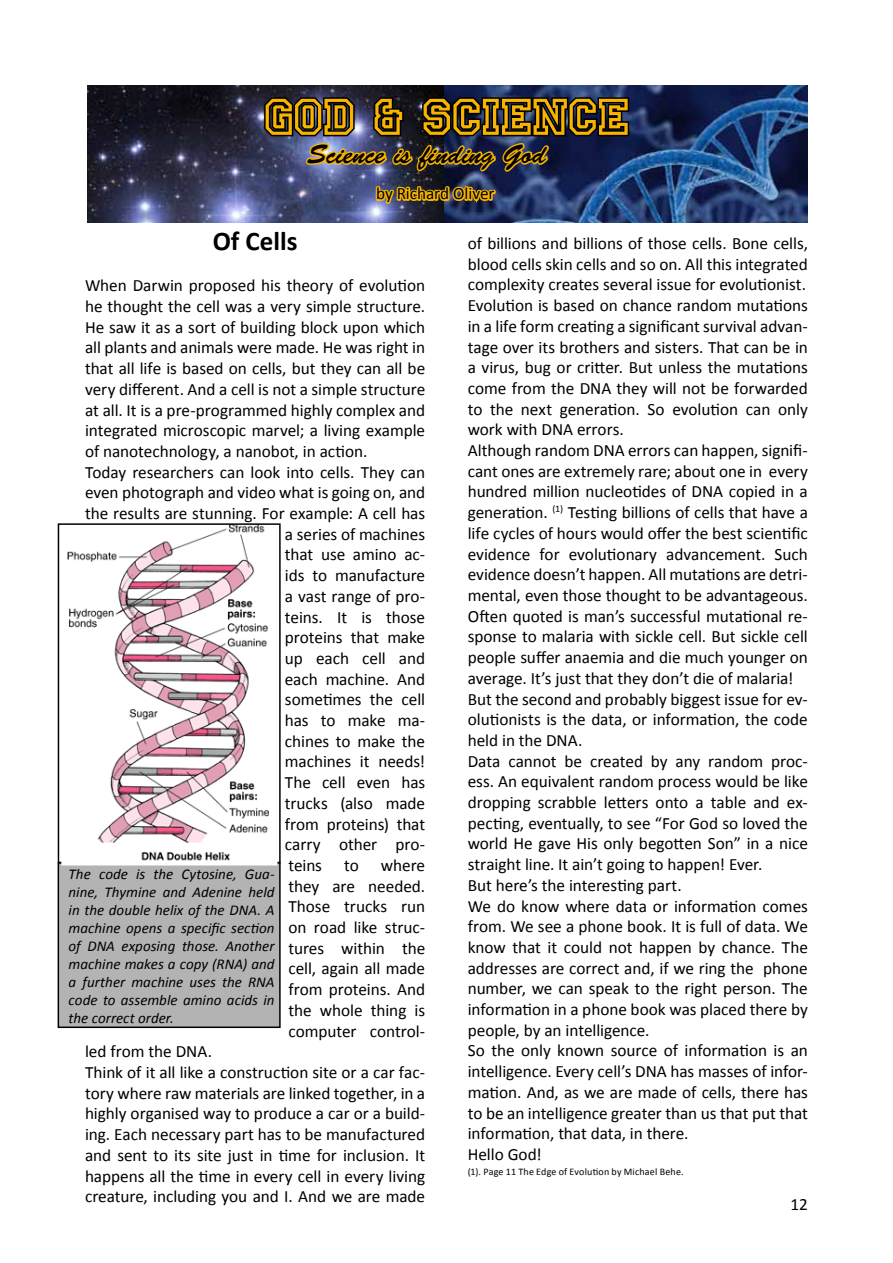
<style>
.page{position:relative;width:893px;height:1263px;background:#fff}
.page>*{position:absolute;margin:0;border:0;box-sizing:border-box;transform-origin:0 0}
.t1{font:54px "Princetown LET";color:#f9b400}
.t2{font:27px "Brush Script Std";color:#000}
.t3{font:700 27px "Calibri";color:#000}
.t4{font:17.25px/20.7px "Calibri";letter-spacing:-.005em;color:#000}
.t5{font:italic 15px/18px "Calibri";color:#000;text-align:justify}
.t6{font:10.05px "Calibri";letter-spacing:.015em;color:#000}
</style>
<div class="page">
<img style="left:67px;top:526px;width:201px;height:334px">
<div style="left:58px;top:523px;width:223px;height:340px;border:2px solid #000006"></div>
<img style="left:87px;top:85px;width:721px;height:138px">
<img style="left:263px;top:85px;width:368px;height:138px">
<div style="left:58px;top:862px;width:223px;height:166px;background:#b3b3b3;border:2px solid #000"></div>
<hr style="left:61px;top:861px;width:216px;height:4px;background:#fff">
<h1 class="t1" style="left:264px;top:85px;width:366px">GOD &amp; SCIENCE</h1>
<h2 class="t2" style="left:307px;top:139px;width:241px">Science is finding God</h2>
<p class="t4" style="left:376px;top:182px;width:120px">by Richard Oliver</p>
<h2 class="t3" style="left:213px;top:224px;width:86px">Of Cells</h2>
<p class="t4" style="left:85px;top:274px;width:342px">When Darwin proposed his theory of evolution</p>
<p class="t4" style="left:85px;top:295px;width:342px">he thought the cell was a very simple structure.</p>
<p class="t4" style="left:85px;top:316px;width:342px">He saw it as a sort of building block upon which</p>
<p class="t4" style="left:85px;top:336px;width:342px">all plants and animals were made. He was right in</p>
<p class="t4" style="left:85px;top:357px;width:342px">that all life is based on cells, but they can all be</p>
<p class="t4" style="left:85px;top:378px;width:342px">very different. And a cell is not a simple structure</p>
<p class="t4" style="left:85px;top:399px;width:342px">at all. It is a pre-programmed highly complex and</p>
<p class="t4" style="left:85px;top:419px;width:342px">integrated microscopic marvel; a living example</p>
<p class="t4" style="left:85px;top:440px;width:284px">of nanotechnology, a nanobot, in action.</p>
<p class="t4" style="left:85px;top:461px;width:342px">Today researchers can look into cells. They can</p>
<p class="t4" style="left:85px;top:481px;width:342px">even photograph and video what is going on, and</p>
<p class="t4" style="left:85px;top:502px;width:342px">the results are stunning. For example: A cell has</p>
<p class="t4" style="left:285px;top:523px;width:142px">a series of machines</p>
<p class="t4" style="left:285px;top:543px;width:142px">that use amino ac-</p>
<p class="t4" style="left:285px;top:564px;width:142px">ids to manufacture</p>
<p class="t4" style="left:285px;top:585px;width:142px">a vast range of pro-</p>
<p class="t4" style="left:285px;top:606px;width:142px">teins. It is those</p>
<p class="t4" style="left:285px;top:626px;width:142px">proteins that make</p>
<p class="t4" style="left:285px;top:647px;width:142px">up each cell and</p>
<p class="t4" style="left:285px;top:668px;width:142px">each machine. And</p>
<p class="t4" style="left:285px;top:688px;width:142px">sometimes the cell</p>
<p class="t4" style="left:285px;top:709px;width:142px">has to make ma-</p>
<p class="t4" style="left:285px;top:730px;width:142px">chines to make the</p>
<p class="t4" style="left:285px;top:750px;width:142px">machines it needs!</p>
<p class="t4" style="left:285px;top:771px;width:142px">The cell even has</p>
<p class="t4" style="left:285px;top:792px;width:142px">trucks (also made</p>
<p class="t4" style="left:285px;top:813px;width:142px">from proteins) that</p>
<p class="t4" style="left:285px;top:833px;width:142px">carry other pro-</p>
<p class="t4" style="left:288px;top:854px;width:35px">teins</p>
<p class="t4" style="left:344px;top:854px;width:16px">to</p>
<p class="t4" style="left:288px;top:854px;width:138px;text-align:justify;text-indent:93px">where they are needed.<br>Those trucks run on road like struc&shy;tures within the cell, again all made from proteins. And the whole thing is computer control-</p>
<p class="t4" style="left:85px;top:1040px;width:342px">led from the DNA.<br>Think of it all like a construction site or a car fac&shy;tory where raw materials are linked together, in a highly organised way to produce a car or a build&shy;ing. Each necessary part has to be manufactured and sent to its site just in time for inclusion. It happens all the time in every cell in every living creature, including you and I. And we are made</p>
<p class="t5" style="left:69px;top:865px;width:208px">The code is the Cytosine, Gua&shy;nine, Thymine and Adenine held in the double helix of the DNA. A machine opens a specific section of DNA exposing those. Another machine makes a copy (RNA) and a further machine uses the RNA code to assemble amino acids in the correct order.</p>
<p class="t4" style="left:468px;top:232px;width:342px">of billions and billions of those cells. Bone cells, blood cells skin cells and so on. All this integrated complexity creates several issue for evolutionist.<br>Evolution is based on chance random mutations in a life form creating a significant survival advan&shy;tage over its brothers and sisters. That can be in a virus, bug or critter. But unless the mutations come from the DNA they will not be forwarded to the next generation. So evolution can only work with DNA errors.<br>Although random DNA errors can happen, signifi&shy;cant ones are extremely rare; about one in every hundred million nucleotides of DNA copied in a generation. <sup>(1)</sup> Testing billions of cells that have a life cycles of hours would offer the best scientific evidence for evolutionary advancement. Such evidence doesn’t happen. All mutations are detri&shy;mental, even those thought to be advantageous.<br>Often quoted is man’s successful mutational re&shy;sponse to malaria with sickle cell. But sickle cell people suffer anaemia and die much younger on average. It’s just that they don’t die of malaria!<br>But the second and probably biggest issue for ev&shy;olutionists is the data, or information, the code held in the DNA.<br>Data cannot be created by any random proc&shy;ess. An equivalent random process would be like dropping scrabble letters onto a table and ex&shy;pecting, eventually, to see “For God so loved the world He gave His only begotten Son” in a nice straight line. It ain’t going to happen! Ever.<br>But here’s the interesting part.<br>We do know where data or information comes from. We see a phone book. It is full of data. We know that it could not happen by chance. The addresses are correct and, if we ring the phone number, we can speak to the right person. The information in a phone book was placed there by people, by an intelligence.<br>So the only known source of information is an intelligence. Every cell’s DNA has masses of infor&shy;mation. And, as we are made of cells, there has to be an intelligence greater than us that put that information, that data, in there.<br>Hello God!</p>
<p class="t6" style="left:468px;top:1165px;width:217px">(1). Page 11 The Edge of Evolution by Michael Behe.</p>
<p class="t4" style="left:790px;top:1193px;width:19px">12</p>
</div>
